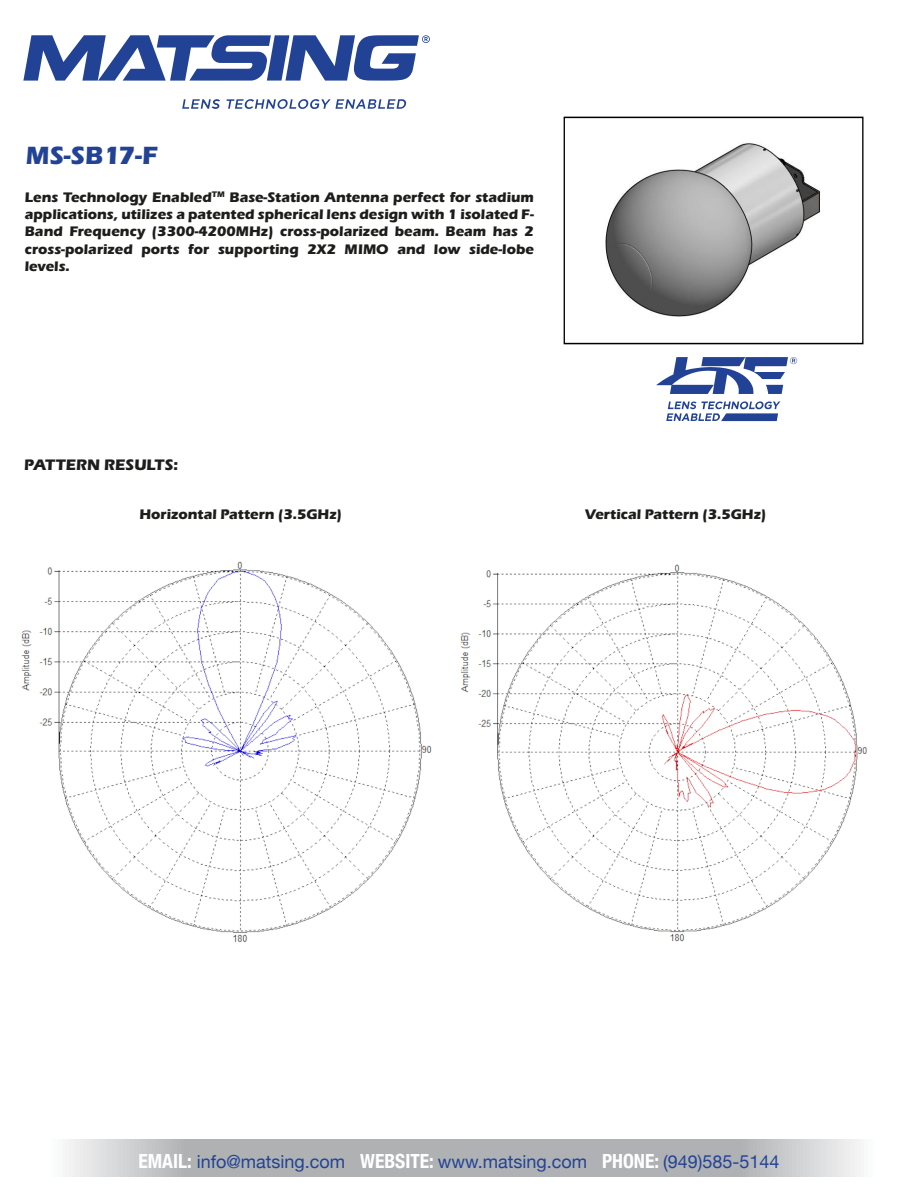
<style>
.page{position:relative;width:918px;height:1188px;background:#fff}
.page>*{position:absolute;margin:0;border:0;box-sizing:border-box;transform-origin:0 0}
.t1{font:700 25.8px "Marta";color:#224395}
.t2{font:18px "Helvetica Neue";color:#224395}
.t3{font:700 15.75px "Marta";color:#1d1d1b}
.t4{font:700 14.4px/17.2px "Marta";color:#1d1d1b;text-align:justify}
.s1{font-weight:700;font-stretch:condensed;font-size:19.5px;color:#fff}
</style>
<div class="page">
<img style="left:21px;top:561px;width:411px;height:381px">
<img style="left:460px;top:564px;width:408px;height:378px">
<svg style="left:226px;top:99px;width:181px;height:10px"></svg>
<svg style="left:182px;top:99px;width:38px;height:10px"></svg>
<svg style="left:23px;top:35px;width:407px;height:46px"></svg>
<svg style="left:65px;top:1140px;width:796px;height:37px;background:#b9bbbd"></svg>
<img style="left:605px;top:143px;width:216px;height:174px">
<div style="left:564px;top:117px;width:300px;height:227px;border:1px solid #000"></div>
<svg style="left:666px;top:401px;width:114px;height:20px"></svg>
<svg style="left:656px;top:357px;width:141px;height:37px"></svg>
<h1 class="t1" style="left:26px;top:140px;width:134px">MS-SB17-F</h1>
<p class="t4" style="left:25px;top:188px;width:511px">Lens Technology Enabled<sup>TM</sup> Base-Station Antenna perfect for stadium applications, utilizes a patented spherical lens design with 1 isolated F-Band Frequency (3300-4200MHz) cross-polarized beam. Beam has 2 cross-polarized ports for supporting 2X2 MIMO and low side-lobe levels.</p>
<p class="t3" style="left:24px;top:456px;width:155px">PATTERN RESULTS:</p>
<p class="t4" style="left:140px;top:505px;width:204px">Horizontal Pattern (3.5GHz)</p>
<p class="t4" style="left:585px;top:505px;width:183px">Vertical Pattern (3.5GHz)</p>
<p class="t2" style="left:138px;top:1148px;width:643px"><span class="s1">EMAIL:</span> info@matsing.com <span class="s1">WEBSITE:</span> www.matsing.com <span class="s1">PHONE:</span> (949)585-5144</p>
</div>
